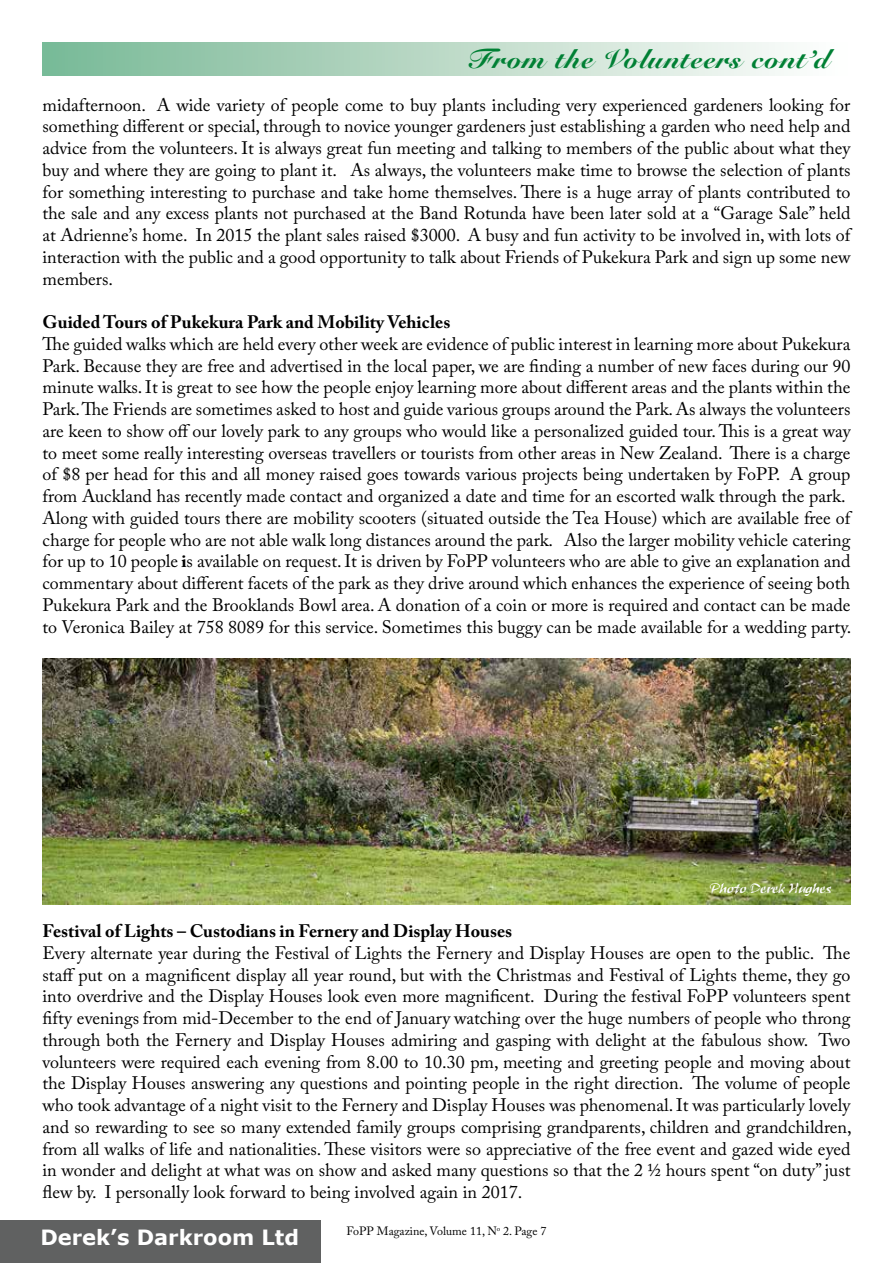
<style>
.page{position:relative;width:893px;height:1263px;background:#fff}
.page>*{position:absolute;margin:0;border:0;box-sizing:border-box;transform-origin:0 0}
.t1{font:900 27px "Snell Roundhand";letter-spacing:.05em;color:#008034}
.t2{font:700 21px "Verdana";color:#fff}
.t3{font:18px/21.8px "Adobe Caslon Pro";color:#000;text-align:justify}
.t4{font:700 18px "Adobe Caslon Pro";color:#000}
.t5{font:15px "Ruach Let Plain";color:#fff}
.t6{font:12px "Adobe Caslon Pro";color:#000}
.s1{font-weight:700}
</style>
<div class="page">
<div style="left:0;top:1220px;width:320px;height:43px;background:#606161"></div>
<div style="left:43px;top:43px;width:807px;height:32px;background:linear-gradient(to right,#78b895,#fffefe)"></div>
<img style="left:43px;top:658px;width:807px;height:246px">
<h1 class="t1" style="left:468px;top:43px;width:362px">From the Volunteers cont’d</h1>
<p class="t3" style="left:43px;top:94px;width:809px">midafternoon. A wide variety of people come to buy plants including very experienced gardeners looking for something different or special, through to novice younger gardeners just establishing a garden who need help and advice from the volunteers. It is always great fun meeting and talking to members of the public about what they buy and where they are going to plant it. As always, the volunteers make time to browse the selection of plants for something interesting to purchase and take home themselves. There is a huge array of plants contributed to the sale and any excess plants not purchased at the Band Rotunda have been later sold at a “Garage Sale” held at Adrienne’s home. In 2015 the plant sales raised $3000. A busy and fun activity to be involved in, with lots of interaction with the public and a good opportunity to talk about Friends of Pukekura Park and sign up some new members.</p>
<p class="t4" style="left:43px;top:311px;width:409px">Guided Tours of Pukekura Park and Mobility Vehicles</p>
<p class="t3" style="left:43px;top:333px;width:810px;text-align:left">The guided walks which are held every other week are evidence of public interest in learning more about Pukekura Park. Because they are free and advertised in the local paper, we are finding a number of new faces during our 90 minute walks. It is great to see how the people enjoy learning more about different areas and the plants within the Park. The Friends are sometimes asked to host and guide various groups around the Park. As always the volunteers are keen to show off our lovely park to any groups who would like a personalized guided tour. This is a great way to meet some really interesting overseas travellers or tourists from other areas in New Zealand. There is a charge of $8 per head for this and all money raised goes towards various projects being undertaken by FoPP. A group from Auckland has recently made contact and organized a date and time for an escorted walk through the park.<br>Along with guided tours there are mobility scooters (situated outside the Tea House) which are available free of charge for people who are not able walk long distances around the park. Also the larger mobility vehicle catering for up to 10 people <span class="s1">i</span>s available on request. It is driven by FoPP volunteers who are able to give an explanation and commentary about different facets of the park as they drive around which enhances the experience of seeing both Pukekura Park and the Brooklands Bowl area. A donation of a coin or more is required and contact can be made to Veronica Bailey at 758 8089 for this service. Sometimes this buggy can be made available for a wedding party.</p>
<p class="t5" style="left:709px;top:878px;width:124px">Photo Derek Hughes</p>
<p class="t4" style="left:43px;top:920px;width:471px">Festival of Lights – Custodians in Fernery and Display Houses</p>
<p class="t3" style="left:43px;top:942px;width:811px">Every alternate year during the Festival of Lights the Fernery and Display Houses are open to the public. The staff put on a magnificent display all year round, but with the Christmas and Festival of Lights theme, they go into overdrive and the Display Houses look even more magnificent. During the festival FoPP volunteers spent fifty evenings from mid-December to the end of January watching over the huge numbers of people who throng through both the Fernery and Display Houses admiring and gasping with delight at the fabulous show. Two volunteers were required each evening from 8.00 to 10.30 pm, meeting and greeting people and moving about the Display Houses answering any questions and pointing people in the right direction. The volume of people who took advantage of a night visit to the Fernery and Display Houses was phenomenal. It was particularly lovely and so rewarding to see so many extended family groups comprising grandparents, children and grandchildren, from all walks of life and nationalities. These visitors were so appreciative of the free event and gazed wide eyed in wonder and delight at what was on show and asked many questions so that the 2 ½ hours spent “on duty” just flew by. I personally look forward to being involved again in 2017.</p>
<p class="t2" style="left:40px;top:1224px;width:260px">Derek’s Darkroom Ltd</p>
<p class="t6" style="left:346px;top:1224px;width:202px">FoPP Magazine, Volume 11, N<sup>o</sup> 2. Page 7</p>
</div>
